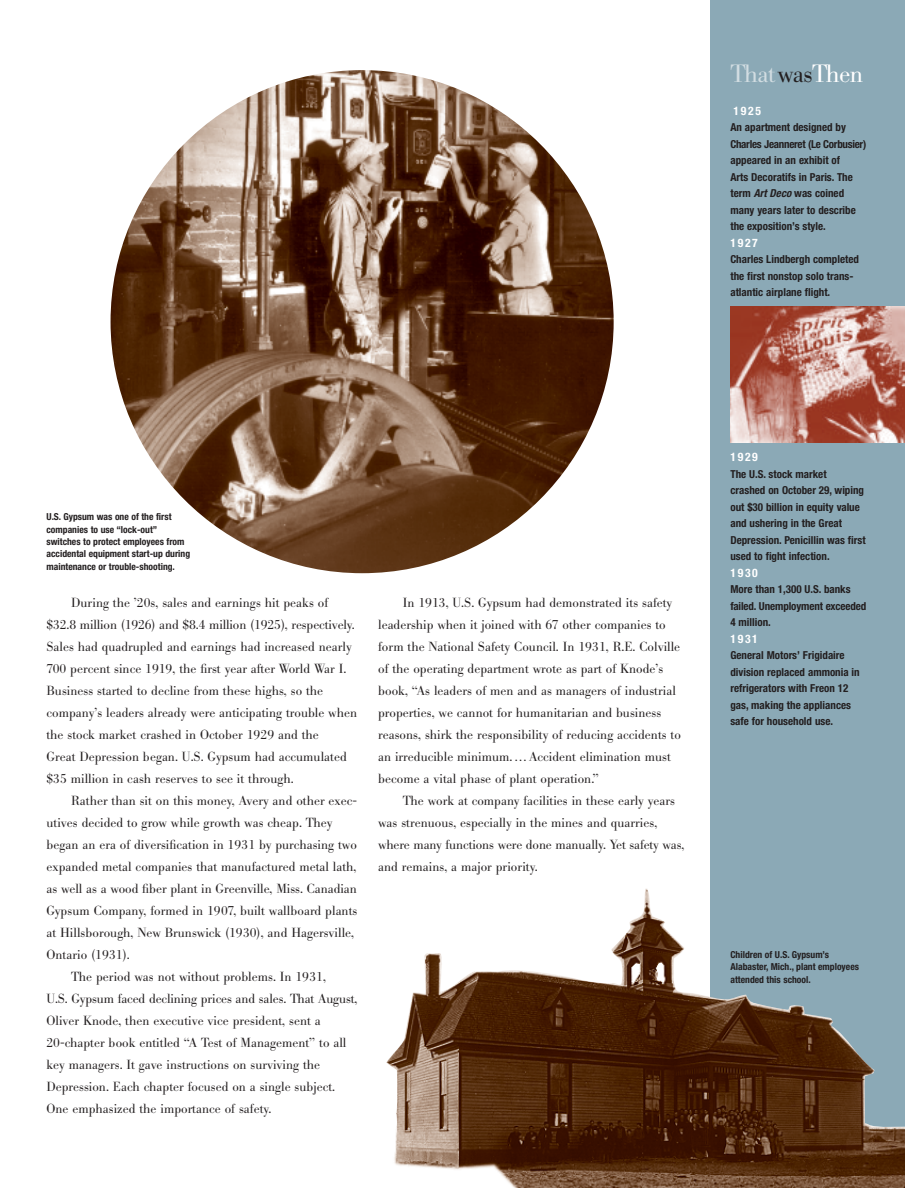
<style>
.page{position:relative;width:918px;height:1188px;background:#fff}
.page>*{position:absolute;margin:0;border:0;box-sizing:border-box;transform-origin:0 0}
.t1{font:300 24.75px "Bodoni BE";letter-spacing:-.025em;color:#d2dde2}
.t2{font:300 13.05px/22px "Bodoni BE";color:#231f20}
.t3{font:700 condensed 11.7px "Helvetica Neue";letter-spacing:.145em;color:#fff}
.t4{font:700 condensed 10.95px/16.5px "Helvetica Neue";color:#231f20}
.t5{font:700 condensed 9.6px/12.3px "Helvetica Neue";color:#231f20}
.s1{color:#231f20}
.s2{color:#fff}
.s3{font-style:italic}
</style>
<div class="page">
<div style="left:710px;top:0;width:195px;height:1188px;background:#8ba9b6"></div>
<img style="left:111px;top:70px;width:503px;height:503px;border-radius:50%">
<img style="left:386px;top:888px;width:519px;height:300px">
<img style="left:730px;top:307px;width:175px;height:136px">
<h1 class="t1" style="left:730px;top:64px;width:134px">That<span class="s1">was</span><span class="s2">Then</span></h1>
<p class="t3" style="left:734px;top:106px;width:29px">1925</p>
<p class="t4" style="left:730px;top:120px;width:137px">An apartment designed by<br>Charles Jeanneret (Le Corbusier) appeared in an exhibit of<br>Arts Decoratifs in Paris. The term <span class="s3">Art Deco</span> was coined many years later to describe the exposition’s style.</p>
<p class="t3" style="left:730px;top:238px;width:29px">1927</p>
<p class="t4" style="left:730px;top:252px;width:130px">Charles Lindbergh completed the first nonstop solo trans&shy;atlantic airplane flight.</p>
<p class="t5" style="left:46px;top:512px;width:145px">U.S. Gypsum was one of the first companies to use “lock-out” switches to protect employees from accidental equipment start-up during maintenance or trouble-shooting.</p>
<p class="t2" style="left:47px;top:594px;width:312px;text-indent:25px">During the ’20s, sales and earnings hit peaks of $32.8 million (1926) and $8.4 million (1925), respectively.<br>Sales had quadrupled and earnings had increased nearly 700 percent since 1919, the first year after World War I.<br>Business started to decline from these highs, so the company’s leaders already were anticipating trouble when the stock market crashed in October 1929 and the<br>Great Depression began. U.S. Gypsum had accumulated $35 million in cash reserves to see it through.</p>
<p class="t2" style="left:71px;top:792px;width:287px">Rather than sit on this money, Avery and other exec-</p>
<p class="t2" style="left:47px;top:814px;width:288px">utives decided to grow while growth was cheap. They</p>
<p class="t2" style="left:47px;top:836px;width:312px">began an era of diversification in 1931 by purchasing two</p>
<p class="t2" style="left:47px;top:858px;width:312px">expanded metal companies that manufactured metal lath,</p>
<p class="t2" style="left:47px;top:880px;width:312px">as well as a wood fiber plant in Greenville, Miss. Canadian</p>
<p class="t2" style="left:47px;top:902px;width:312px">Gypsum Company, formed in 1907, built wallboard plants</p>
<p class="t2" style="left:47px;top:924px;width:309px">at Hillsborough, New Brunswick (1930), and Hagersville,</p>
<p class="t2" style="left:47px;top:946px;width:85px">Ontario (1931).</p>
<p class="t2" style="left:71px;top:968px;width:256px">The period was not without problems. In 1931,</p>
<p class="t2" style="left:46px;top:990px;width:313px">U.S. Gypsum faced declining prices and sales. That August,</p>
<p class="t2" style="left:46px;top:1012px;width:276px">Oliver Knode, then executive vice president, sent a</p>
<p class="t2" style="left:46px;top:1034px;width:302px">20-chapter book entitled “A Test of Management” to all</p>
<p class="t2" style="left:46px;top:1056px;width:275px">key managers. It gave instructions on surviving the</p>
<p class="t2" style="left:46px;top:1078px;width:290px">Depression. Each chapter focused on a single subject.</p>
<p class="t2" style="left:46px;top:1100px;width:227px">One emphasized the importance of safety.</p>
<p class="t2" style="left:378px;top:594px;width:304px;text-indent:25px">In 1913, U.S. Gypsum had demonstrated its safety leadership when it joined with 67 other companies to form the National Safety Council. In 1931, R.E. Colville of the operating department wrote as part of Knode’s book, “As leaders of men and as managers of industrial properties, we cannot for humanitarian and business reasons, shirk the responsibility of reducing accidents to an irreducible minimum. … Accident elimination must become a vital phase of plant operation.”</p>
<p class="t2" style="left:378px;top:792px;width:308px;text-indent:25px">The work at company facilities in these early years was strenuous, especially in the mines and quarries, where many functions were done manually. Yet safety was, and remains, a major priority.</p>
<p class="t3" style="left:730px;top:453px;width:29px">1929</p>
<p class="t4" style="left:730px;top:467px;width:137px">The U.S. stock market<br>crashed on October 29, wiping out $30 billion in equity value and ushering in the Great<br>Depression. Penicillin was first used to fight infection.</p>
<p class="t3" style="left:730px;top:568px;width:29px">1930</p>
<p class="t4" style="left:730px;top:582px;width:138px">More than 1,300 U.S. banks failed. Unemployment exceeded<br>4 million.</p>
<p class="t3" style="left:730px;top:634px;width:29px">1931</p>
<p class="t4" style="left:730px;top:648px;width:131px">General Motors’ Frigidaire division replaced ammonia in refrigerators with Freon 12 gas, making the appliances safe for household use.</p>
<p class="t5" style="left:730px;top:949px;width:130px">Children of U.S. Gypsum’s<br>Alabaster, Mich., plant employees attended this school.</p>
</div>
